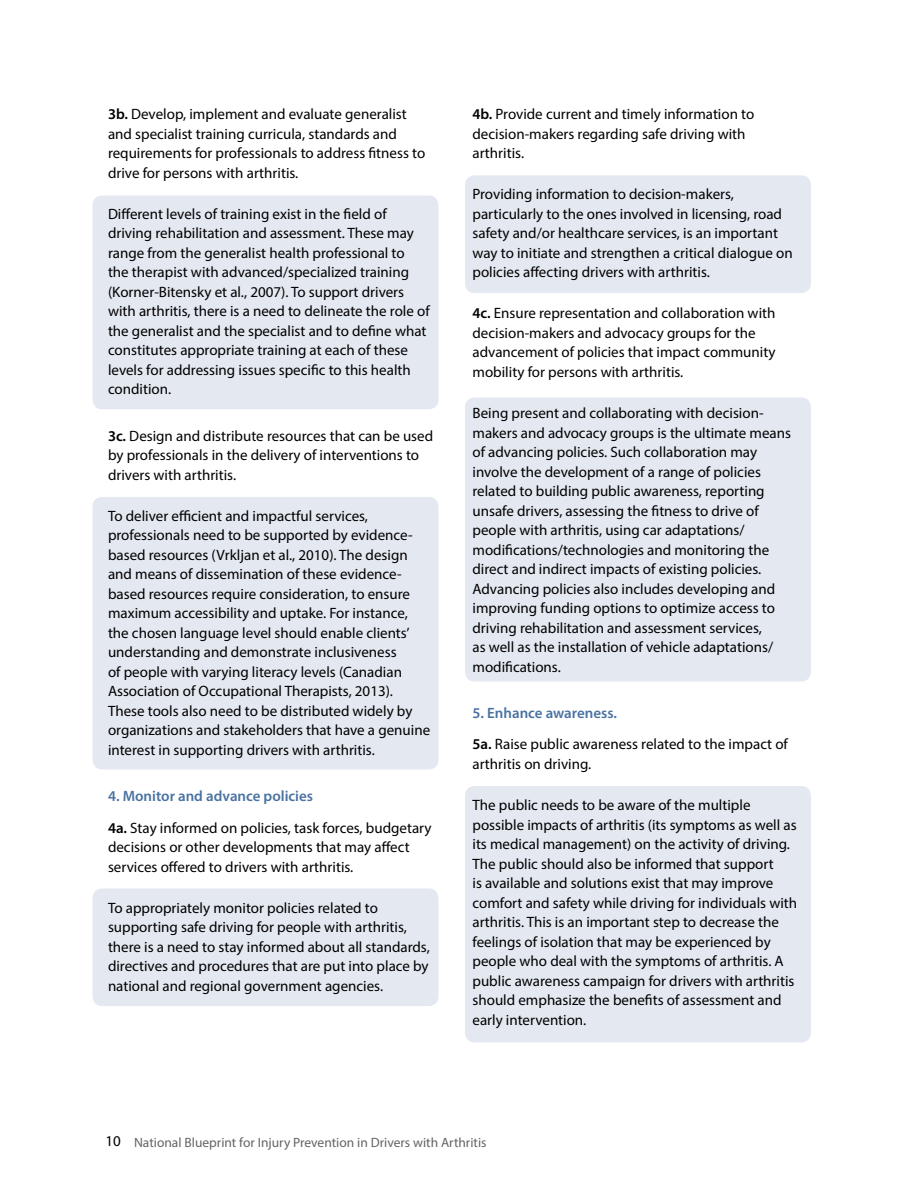
<style>
.page{position:relative;width:918px;height:1188px;background:#fff}
.page>*{position:absolute;margin:0;border:0;box-sizing:border-box;transform-origin:0 0}
.Priority_goals_in_bl{font:15px/19.5px "Myriad Pro";color:#000}
.Sub_Header{font:600 15px "Myriad Pro";color:#4a72a2}
.t1{font:13.5px "Myriad Pro";color:#636466}
.s1{font-weight:600}
.s2{font-size:15px;color:#000}
</style>
<div class="page">
<div style="left:465px;top:175px;width:346px;height:118px;background:#e4e8f1;border-radius:10px"></div>
<div style="left:465px;top:397px;width:346px;height:284px;background:#e4e8f1;border-radius:10px"></div>
<div style="left:465px;top:786px;width:346px;height:256px;background:#e4e8f1;border-radius:10px"></div>
<div style="left:93px;top:195px;width:345px;height:214px;background:#e4e8f1;border-radius:10px"></div>
<div style="left:93px;top:497px;width:345px;height:273px;background:#e4e8f1;border-radius:10px"></div>
<div style="left:93px;top:888px;width:345px;height:118px;background:#e4e8f1;border-radius:10px"></div>
<p class="Priority_goals_in_bl" style="left:108px;top:104px;width:319px"><span class="s1">3b.</span> Develop, implement and evaluate generalist and specialist training curricula, standards and requirements for professionals to address fitness to drive for persons with arthritis.</p>
<p class="Priority_goals_in_bl" style="left:108px;top:204px;width:323px">Different levels of training exist in the field of driving rehabilitation and assessment. These may range from the generalist health professional to<br>the therapist with advanced/specialized training (Korner‐Bitensky et al., 2007). To support drivers with arthritis, there is a need to delineate the role of the generalist and the specialist and to define what constitutes appropriate training at each of these levels for addressing issues specific to this health condition.</p>
<p class="Priority_goals_in_bl" style="left:108px;top:426px;width:327px"><span class="s1">3c.</span> Design and distribute resources that can be used by professionals in the delivery of interventions to drivers with arthritis.</p>
<p class="Priority_goals_in_bl" style="left:108px;top:506px;width:324px">To deliver efficient and impactful services, professionals need to be supported by evidence&shy;based resources (Vrkljan et al., 2010). The design and means of dissemination of these evidence&shy;based resources require consideration, to ensure maximum accessibility and uptake. For instance, the chosen language level should enable clients’ understanding and demonstrate inclusiveness<br>of people with varying literacy levels (Canadian Association of Occupational Therapists, 2013).<br>These tools also need to be distributed widely by organizations and stakeholders that have a genuine interest in supporting drivers with arthritis.</p>
<p class="Sub_Header" style="left:108px;top:787px;width:207px">4. Monitor and advance policies</p>
<p class="Priority_goals_in_bl" style="left:108px;top:818px;width:325px"><span class="s1">4a.</span> Stay informed on policies, task forces, budgetary decisions or other developments that may affect services offered to drivers with arthritis.</p>
<p class="Priority_goals_in_bl" style="left:108px;top:898px;width:323px">To appropriately monitor policies related to supporting safe driving for people with arthritis, there is a need to stay informed about all standards, directives and procedures that are put into place by national and regional government agencies.</p>
<p class="Priority_goals_in_bl" style="left:472px;top:104px;width:283px"><span class="s1">4b.</span> Provide current and timely information to decision-makers regarding safe driving with arthritis.</p>
<p class="Priority_goals_in_bl" style="left:472px;top:184px;width:322px">Providing information to decision-makers, particularly to the ones involved in licensing, road safety and/or healthcare services, is an important way to initiate and strengthen a critical dialogue on policies affecting drivers with arthritis.</p>
<p class="Priority_goals_in_bl" style="left:472px;top:303px;width:305px"><span class="s1">4c.</span> Ensure representation and collaboration with decision-makers and advocacy groups for the advancement of policies that impact community mobility for persons with arthritis.</p>
<p class="Priority_goals_in_bl" style="left:472px;top:403px;width:320px">Being present and collaborating with decision&shy;makers and advocacy groups is the ultimate means of advancing policies. Such collaboration may involve the development of a range of policies related to building public awareness, reporting unsafe drivers, assessing the fitness to drive of people with arthritis, using car adaptations/ modifications/technologies and monitoring the direct and indirect impacts of existing policies.<br>Advancing policies also includes developing and improving funding options to optimize access to driving rehabilitation and assessment services,<br>as well as the installation of vehicle adaptations/ modifications.</p>
<p class="Sub_Header" style="left:472px;top:703px;width:146px">5. Enhance awareness.</p>
<p class="Priority_goals_in_bl" style="left:472px;top:734px;width:317px"><span class="s1">5a.</span> Raise public awareness related to the impact of arthritis on driving.</p>
<p class="Priority_goals_in_bl" style="left:472px;top:795px;width:326px">The public needs to be aware of the multiple possible impacts of arthritis (its symptoms as well as its medical management) on the activity of driving.<br>The public should also be informed that support<br>is available and solutions exist that may improve comfort and safety while driving for individuals with arthritis. This is an important step to decrease the feelings of isolation that may be experienced by people who deal with the symptoms of arthritis. A public awareness campaign for drivers with arthritis should emphasize the benefits of assessment and early intervention.</p>
<p class="t1" style="left:106px;top:1134px;width:382px"><span class="s2">10</span> National Blueprint for Injury Prevention in Drivers with Arthritis</p>
</div>
